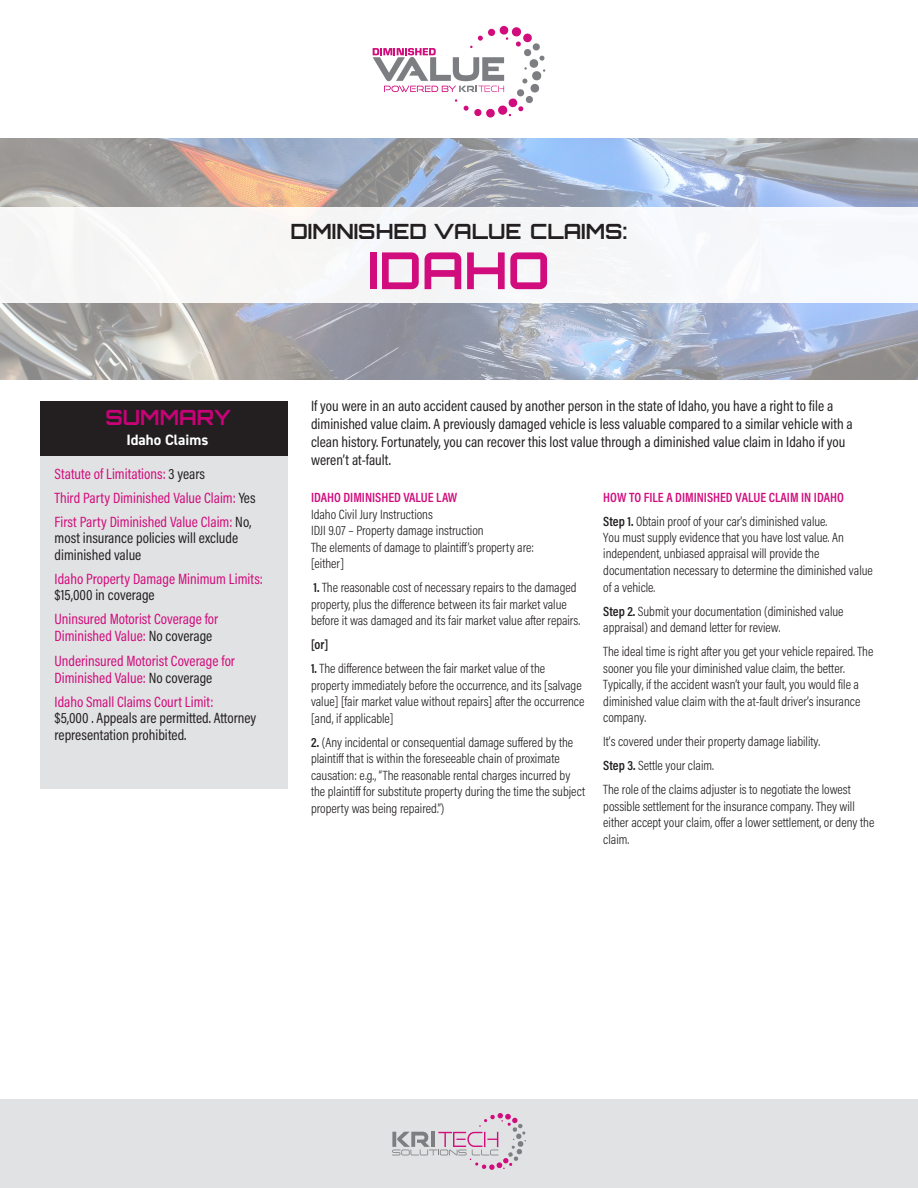
<style>
.page{position:relative;width:918px;height:1188px;background:#fff}
.page>*{position:absolute;margin:0;border:0;box-sizing:border-box;transform-origin:0 0}
.t1{font:51px "Orbitron";color:#d10c7c}
.t2{font:21px "Orbitron";color:#231f20}
.t3{font:21px "Orbitron";color:#c80277}
.t4{font:15px/16.5px "Acumin Pro Cond";color:#231f20}
.t5{font:15px/16.5px "Acumin Pro Cond";color:#d10c7c}
.t6{font:700 15px "DIN2014";color:#fff}
.Body_Copy{font:300 13.5px/16.5px "Acumin Pro Cond";color:#231f20}
.Sub_Head{font:600 13.5px "Acumin Pro Cond";color:#d10c7c}
.Body_Copy-2{font:600 13.5px "Acumin Pro Cond";color:#231f20}
.s1{color:#231f20}
.s2{color:#d10c7c}
.s3{font-weight:600}
.s4{font-weight:600;color:#d10c7c}
</style>
<div class="page">
<img style="left:0;top:138px;width:918px;height:241px">
<svg style="left:373px;top:26px;width:173px;height:92px"></svg>
<div style="left:0;top:1099px;width:918px;height:89px;background:#e1e2e4"></div>
<svg style="left:392px;top:1113px;width:134px;height:57px"></svg>
<div style="left:0;top:207px;width:918px;height:96px;background:#f6f7f7"></div>
<div style="left:40px;top:402px;width:248px;height:386px;background:#e1e2e4"></div>
<div style="left:40px;top:402px;width:248px;height:54px;background:#231f20"></div>
<p class="t2" style="left:290px;top:219px;width:339px">DIMINISHED VALUE CLAIMS:</p>
<p class="t1" style="left:368px;top:239px;width:183px">IDAHO</p>
<p class="t3" style="left:106px;top:405px;width:127px">SUMMARY</p>
<p class="t6" style="left:126px;top:430px;width:83px">Idaho Claims</p>
<p class="t5" style="left:55px;top:465px;width:152px">Statute of Limitations: <span class="s1">3 years</span></p>
<p class="t5" style="left:55px;top:489px;width:203px">Third Party Diminished Value Claim: <span class="s1">Yes</span></p>
<p class="t4" style="left:55px;top:513px;width:198px"><span class="s2">First Party Diminished Value Claim:</span> No, most insurance policies will exclude diminished value</p>
<p class="t5" style="left:55px;top:570px;width:210px">Idaho Property Damage Minimum Limits: <span class="s1">$15,000 in coverage</span></p>
<p class="t5" style="left:55px;top:610px;width:165px">Uninsured Motorist Coverage for<br>Diminished Value: <span class="s1">No coverage</span></p>
<p class="t5" style="left:55px;top:652px;width:182px">Underinsured Motorist Coverage for<br>Diminished Value: <span class="s1">No coverage</span></p>
<p class="t4" style="left:55px;top:693px;width:203px"><span class="s2">Idaho Small Claims Court Limit:<br></span>$5,000 . Appeals are permitted. Attorney representation prohibited.</p>
<p class="t4" style="left:311px;top:396px;width:543px;line-height:18px">If you were in an auto accident caused by another person in the state of Idaho, you have a right to file a diminished value claim. A previously damaged vehicle is less valuable compared to a similar vehicle with a clean history. Fortunately, you can recover this lost value through a diminished value claim in Idaho if you weren’t at-fault.</p>
<p class="Sub_Head" style="left:311px;top:489px;width:148px">IDAHO DIMINISHED VALUE LAW</p>
<p class="Body_Copy" style="left:311px;top:506px;width:123px">Idaho Civil Jury Instructions</p>
<p class="Body_Copy" style="left:311px;top:522px;width:174px">IDJI 9.07 – Property damage instruction</p>
<p class="Body_Copy" style="left:311px;top:539px;width:224px">The elements of damage to plaintiff’s property are:</p>
<p class="Body_Copy" style="left:311px;top:555px;width:34px">[either]</p>
<p class="Body_Copy" style="left:311px;top:579px;width:271px"><span class="s3">1.</span> The reasonable cost of necessary repairs to the damaged property, plus the difference between its fair market value before it was damaged and its fair market value after repairs.</p>
<p class="Body_Copy-2" style="left:311px;top:636px;width:19px">[or]</p>
<p class="Body_Copy" style="left:311px;top:660px;width:275px"><span class="s3">1.</span> The difference between the fair market value of the property immediately before the occurrence, and its [salvage value] [fair market value without repairs] after the occurrence</p>
<p class="Body_Copy" style="left:311px;top:710px;width:84px">[and, if applicable]</p>
<p class="Body_Copy" style="left:311px;top:734px;width:276px"><span class="s3">2.</span> (Any incidental or consequential damage suffered by the plaintiff that is within the foreseeable chain of proximate causation: e.g., “The reasonable rental charges incurred by the plaintiff for substitute property during the time the subject property was being repaired.”)</p>
<p class="Body_Copy" style="left:603px;top:485px;width:242px;line-height:24px"><span class="s4">HOW TO FILE A DIMINISHED VALUE CLAIM IN IDAHO<br></span><span class="s3">Step 1.</span> Obtain proof of your car’s diminished value.</p>
<p class="Body_Copy" style="left:603px;top:529px;width:271px">You must supply evidence that you have lost value. An independent, unbiased appraisal will provide the documentation necessary to determine the diminished value of a vehicle.</p>
<p class="Body_Copy" style="left:603px;top:603px;width:242px"><span class="s3">Step 2.</span> Submit your documentation (diminished value appraisal) and demand letter for review.</p>
<p class="Body_Copy" style="left:603px;top:643px;width:272px">The ideal time is right after you get your vehicle repaired. The sooner you file your diminished value claim, the better.<br>Typically, if the accident wasn’t your fault, you would file a diminished value claim with the at-fault driver’s insurance company.</p>
<p class="Body_Copy" style="left:603px;top:729px;width:249px;line-height:24px">It’s covered under their property damage liability.<br><span class="s3">Step 3.</span> Settle your claim.<br>The role of the claims adjuster is to negotiate the lowest</p>
<p class="Body_Copy" style="left:603px;top:798px;width:273px">possible settlement for the insurance company. They will either accept your claim, offer a lower settlement, or deny the claim.</p>
</div>
